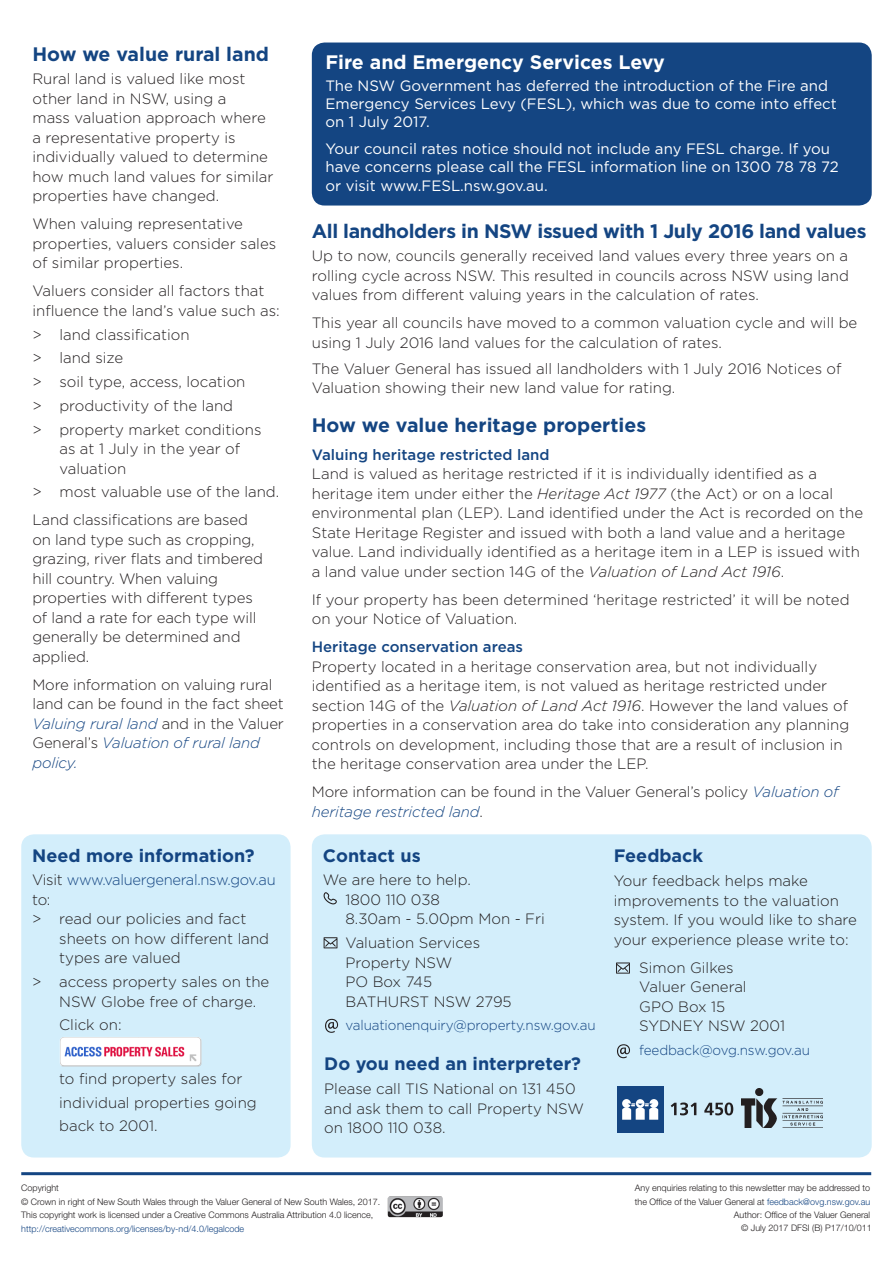
<style>
.page{position:relative;width:893px;height:1263px;background:#fff}
.page>*{position:absolute;margin:0;border:0;box-sizing:border-box;transform-origin:0 0}
.t1{font:700 19.5px "Gotham";letter-spacing:-.02em;color:#144582}
.t2{font:700 19.5px "Gotham";color:#144582}
.t3{font:700 19.5px "Gotham";color:#fff}
.t4{font:700 18px "Gotham";color:#144582}
.t5{font:300 15px/19.5px "Gotham";color:#231f20}
.t6{font:15px/18px "Gotham";color:#fff}
.t7{font:300 15px/19.5px "Gotham";letter-spacing:-.02em;color:#231f20}
.t8{font:500 15px "Gotham";color:#144582}
.t9{font:300 13.95px "Gotham";letter-spacing:-.01em;color:#144582}
.t10{font:300 9px/13.5px "Helvetica Neue";color:#231f20}
.t11{font:300 9px "Helvetica Neue";color:#144582}
.s1{font-style:italic;color:#144582}
.s2{color:#144582}
.s3{font-style:italic}
</style>
<div class="page">
<div style="left:312px;top:43px;width:560px;height:163px;background:#144582;border-radius:13px"></div>
<img style="left:388px;top:1196px;width:55px;height:21px">
<hr style="left:21px;top:1172px;width:850px;height:3px;background:#144582">
<div style="left:312px;top:834px;width:560px;height:323px;background:#d3eefb;border-radius:13px"></div>
<img style="left:741px;top:1088px;width:81px;height:39px">
<div style="left:617px;top:1086px;width:46px;height:46px;background:#144582"></div>
<svg style="left:622px;top:1099px;width:36px;height:21px"></svg>
<svg style="left:671px;top:1102px;width:62px;height:13px"></svg>
<svg style="left:616px;top:962px;width:14px;height:11px"></svg>
<svg style="left:617px;top:1044px;width:13px;height:14px"></svg>
<svg style="left:325px;top:1019px;width:13px;height:14px"></svg>
<svg style="left:324px;top:937px;width:13px;height:11px"></svg>
<svg style="left:323px;top:892px;width:14px;height:13px"></svg>
<div style="left:21px;top:834px;width:270px;height:323px;background:#d3eefb;border-radius:13px"></div>
<div style="left:58px;top:1034px;width:145px;height:32px;background:#fff;opacity:.75"></div>
<div style="left:58px;top:1038px;width:146px;height:31px;background:#231f20;opacity:.75"></div>
<h1 class="t2" style="left:32px;top:41px;width:238px">How we value rural land</h1>
<p class="t5" style="left:32px;top:69px;width:243px">Rural land is valued like most other land in NSW, using a<br>mass valuation approach where a representative property is individually valued to determine how much land values for similar properties have changed.</p>
<p class="t5" style="left:32px;top:214px;width:245px">When valuing representative properties, valuers consider sales of similar properties.</p>
<p class="t5" style="left:32px;top:281px;width:249px">Valuers consider all factors that influence the land’s value such as:</p>
<p class="t5" style="left:32px;top:322px;width:231px;line-height:23.7px">&gt; land classification<br>&gt; land size<br>&gt; soil type, access, location<br>&gt; productivity of the land<br>&gt; property market conditions</p>
<p class="t5" style="left:59px;top:439px;width:182px">as at 1 July in the year of valuation</p>
<p class="t5" style="left:32px;top:478px;width:248px;line-height:28px">&gt; most valuable use of the land.<br>Land classifications are based</p>
<p class="t5" style="left:32px;top:529px;width:232px">on land type such as cropping, grazing, river flats and timbered hill country. When valuing properties with different types of land a rate for each type will generally be determined and applied.</p>
<p class="t5" style="left:32px;top:674px;width:253px">More information on valuing rural land can be found in the fact sheet<br><span class="s1">Valuing rural land</span> and in the Valuer<br>General’s <span class="s1">Valuation of rural land policy.</span></p>
<p class="t4" style="left:32px;top:843px;width:224px">Need more information?</p>
<p class="t7" style="left:32px;top:870px;width:245px">Visit <span class="s2">www.valuergeneral.nsw.gov.au </span>to:<br>&gt; read our policies and fact</p>
<p class="t5" style="left:59px;top:928px;width:211px">sheets on how different land types are valued</p>
<p class="t5" style="left:59px;top:972px;width:212px;text-indent:-27px">&gt; access property sales on the<br>NSW Globe free of charge.</p>
<p class="t5" style="left:59px;top:1015px;width:64px">Click on:</p>
<p class="t5" style="left:59px;top:1066px;width:199px;line-height:23.7px">to find property sales for individual properties going back to 2001.</p>
<h1 class="t3" style="left:325px;top:49px;width:341px">Fire and Emergency Services Levy</h1>
<p class="t6" style="left:325px;top:77px;width:513px">The NSW Government has deferred the introduction of the Fire and<br>Emergency Services Levy (FESL), which was due to come into effect on 1 July 2017.</p>
<p class="t6" style="left:325px;top:139px;width:515px">Your council rates notice should not include any FESL charge. If you have concerns please call the FESL information line on 1300 78 78 72</p>
<p class="t6" style="left:325px;top:177px;width:224px">or visit www.FESL.nsw.gov.au.</p>
<h1 class="t1" style="left:312px;top:218px;width:556px">All landholders in NSW issued with 1 July 2016 land values</h1>
<p class="t5" style="left:312px;top:246px;width:539px;text-align:justify">Up to now, councils generally received land values every three years on a rolling cycle across NSW. This resulted in councils across NSW using land values from different valuing years in the calculation of rates.</p>
<p class="t5" style="left:312px;top:313px;width:547px">This year all councils have moved to a common valuation cycle and will be using 1 July 2016 land values for the calculation of rates.</p>
<p class="t5" style="left:312px;top:358px;width:531px">The Valuer General has issued all landholders with 1 July 2016 Notices of<br>Valuation showing their new land value for rating.</p>
<h1 class="t2" style="left:312px;top:412px;width:336px">How we value heritage properties</h1>
<p class="t8" style="left:312px;top:444px;width:239px">Valuing heritage restricted land</p>
<p class="t5" style="left:312px;top:464px;width:553px">Land is valued as heritage restricted if it is individually identified as a heritage item under either the <span class="s3">Heritage Act 1977</span> (the Act) or on a local environmental plan (LEP). Land identified under the Act is recorded on the State Heritage Register and issued with both a land value and a heritage value. Land individually identified as a heritage item in a LEP is issued with a land value under section 14G of the <span class="s3">Valuation of Land Act 1916</span>.</p>
<p class="t5" style="left:312px;top:589px;width:539px">If your property has been determined ‘heritage restricted’ it will be noted on your Notice of Valuation.</p>
<p class="t8" style="left:312px;top:637px;width:213px">Heritage conservation areas</p>
<p class="t5" style="left:312px;top:656px;width:539px">Property located in a heritage conservation area, but not individually identified as a heritage item, is not valued as heritage restricted under section 14G of the <span class="s3">Valuation of Land Act 1916</span>. However the land values of properties in a conservation area do take into consideration any planning controls on development, including those that are a result of inclusion in the heritage conservation area under the LEP.</p>
<p class="t5" style="left:312px;top:782px;width:528px">More information can be found in the Valuer General’s policy <span class="s1">Valuation of heritage restricted land</span>.</p>
<p class="t4" style="left:323px;top:843px;width:99px">Contact us</p>
<p class="t5" style="left:345px;top:870px;width:201px;text-indent:-22px">We are here to help.<br>1800 110 038<br>8.30am - 5.00pm Mon - Fri</p>
<p class="t5" style="left:345px;top:933px;width:168px">Valuation Services<br>Property NSW<br>PO Box 745<br>BATHURST NSW 2795</p>
<p class="t9" style="left:345px;top:1016px;width:252px">valuationenquiry@property.nsw.gov.au</p>
<p class="t4" style="left:324px;top:1052px;width:258px">Do you need an interpreter?</p>
<p class="t5" style="left:324px;top:1078px;width:261px">Please call TIS National on 131 450 and ask them to call Property NSW on 1800 110 038.</p>
<p class="t4" style="left:614px;top:844px;width:91px">Feedback</p>
<p class="t5" style="left:614px;top:871px;width:245px">Your feedback helps make improvements to the valuation system. If you would like to share your experience please write to:</p>
<p class="t5" style="left:639px;top:957px;width:147px">Simon Gilkes<br>Valuer General<br>GPO Box 15<br>SYDNEY NSW 2001</p>
<p class="t9" style="left:639px;top:1041px;width:172px">feedback@ovg.nsw.gov.au</p>
<p class="t10" style="left:21px;top:1181px;width:361px">Copyright<br>© Crown in right of New South Wales through the Valuer General of New South Wales, 2017.<br>This copyright work is licensed under a Creative Commons Australia Attribution 4.0 licence,</p>
<p class="t11" style="left:21px;top:1223px;width:225px">http://creativecommons.org/licenses/by-nd/4.0/legalcode</p>
<p class="t10" style="left:635px;top:1181px;width:237px;text-align:right">Any enquiries relating to this newsletter may be addressed to the Office of the Valuer General at <span class="s2">feedback@ovg.nsw.gov.au<br></span>Author: Office of the Valuer General</p>
<p class="t10" style="left:741px;top:1221px;width:132px">© July 2017 DFSI (B) P17/10/011</p>
</div>
